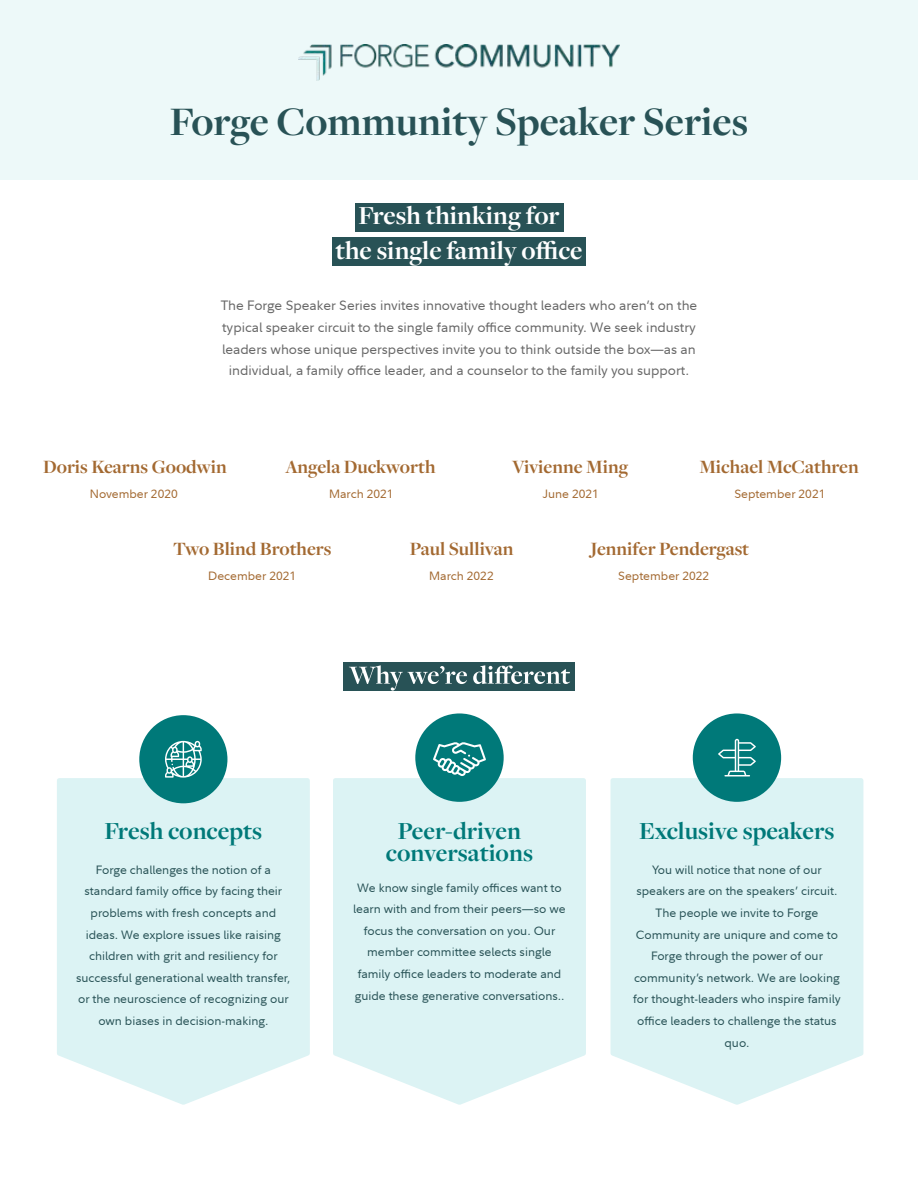
<style>
.page{position:relative;width:918px;height:1188px;background:#fff}
.page>*{position:absolute;margin:0;border:0;box-sizing:border-box;transform-origin:0 0}
.t1{font:700 42px "Freight Disp Pro";color:#285256}
.t2{font:700 27px/34.5px "Freight Disp Pro";color:#fff;text-align:center}
.t3{font:700 25.5px/21.6px "Freight Disp Pro";color:#007979;text-align:center}
.t4{font:700 19.5px "Freight Disp Pro";color:#a36931}
.t5{font:13.5px/21.6px "Fidelity Sans";color:#666;text-align:center}
.t6{font:12px/21.6px "Fidelity Sans";color:#285256;text-align:center}
.t7{font:12px "Fidelity Sans";color:#a36931}
</style>
<div class="page">
<div style="left:0;top:0;width:918px;height:179px;background:#edf9f9"></div>
<div style="left:355px;top:203px;width:208px;height:28px;background:#285256"></div>
<div style="left:332px;top:237px;width:254px;height:29px;background:#285256"></div>
<img style="left:299px;top:45px;width:320px;height:35px">
<div style="left:344px;top:662px;width:231px;height:29px;background:#285256"></div>
<svg style="left:333px;top:777px;width:253px;height:328px;background:#def3f4"></svg>
<div style="left:415px;top:713px;width:89px;height:89px;background:#007979;border-radius:50%"></div>
<svg style="left:610px;top:776px;width:254px;height:329px;background:#def4f4"></svg>
<div style="left:693px;top:713px;width:88px;height:89px;background:#007979;border-radius:50%"></div>
<svg style="left:57px;top:776px;width:253px;height:329px;background:#def3f4"></svg>
<div style="left:139px;top:715px;width:88px;height:88px;background:#007979;border-radius:50%"></div>
<svg style="left:349px;top:665px;width:221px;height:26px"></svg>
<svg style="left:165px;top:741px;width:37px;height:37px"></svg>
<svg style="left:433px;top:742px;width:53px;height:34px"></svg>
<svg style="left:718px;top:739px;width:38px;height:37px"></svg>
<h1 class="t1" style="left:170px;top:94px;width:580px">Forge Community Speaker Series</h1>
<h2 class="t2" style="left:335px;top:198px;width:249px">Fresh thinking for<br>the single family office</h2>
<p class="t5" style="left:221px;top:295px;width:478px">The Forge Speaker Series invites innovative thought leaders who aren’t on the typical speaker circuit to the single family office community. We seek industry leaders whose unique perspectives invite you to think outside the box—as an individual, a family office leader, and a counselor to the family you support.</p>
<h3 class="t4" style="left:43px;top:454px;width:185px">Doris Kearns Goodwin</h3>
<p class="t7" style="left:90px;top:486px;width:89px">November 2020</p>
<h3 class="t4" style="left:285px;top:454px;width:152px">Angela Duckworth</h3>
<p class="t7" style="left:329px;top:486px;width:66px">March 2021</p>
<h3 class="t4" style="left:512px;top:454px;width:118px">Vivienne Ming</h3>
<p class="t7" style="left:542px;top:486px;width:58px">June 2021</p>
<h3 class="t4" style="left:699px;top:454px;width:161px">Michael McCathren</h3>
<p class="t7" style="left:734px;top:486px;width:93px">September 2021</p>
<h3 class="t4" style="left:173px;top:536px;width:160px">Two Blind Brothers</h3>
<p class="t7" style="left:208px;top:568px;width:90px">December 2021</p>
<h3 class="t4" style="left:410px;top:536px;width:105px">Paul Sullivan</h3>
<p class="t7" style="left:429px;top:568px;width:66px">March 2022</p>
<h3 class="t4" style="left:591px;top:536px;width:160px">Jennifer Pendergast</h3>
<p class="t7" style="left:618px;top:568px;width:93px">September 2022</p>
<h3 class="t3" style="left:104px;top:820px;width:159px">Fresh concepts</h3>
<p class="t6" style="left:76px;top:859px;width:216px">Forge challenges the notion of a standard family office by facing their problems with fresh concepts and ideas. We explore issues like raising children with grit and resiliency for successful generational wealth transfer, or the neuroscience of recognizing our own biases in decision-making.</p>
<h3 class="t3" style="left:386px;top:820px;width:149px">Peer-driven conversations</h3>
<p class="t6" style="left:353px;top:877px;width:214px">We know single family offices want to learn with and from their peers—so we focus the conversation on you. Our member committee selects single family office leaders to moderate and guide these generative conversations..</p>
<h3 class="t3" style="left:639px;top:820px;width:197px">Exclusive speakers</h3>
<p class="t6" style="left:633px;top:859px;width:209px">You will notice that none of our speakers are on the speakers’ circuit.<br>The people we invite to Forge<br>Community are uniqure and come to<br>Forge through the power of our community’s network. We are looking for thought-leaders who inspire family office leaders to challenge the status quo.</p>
</div>
